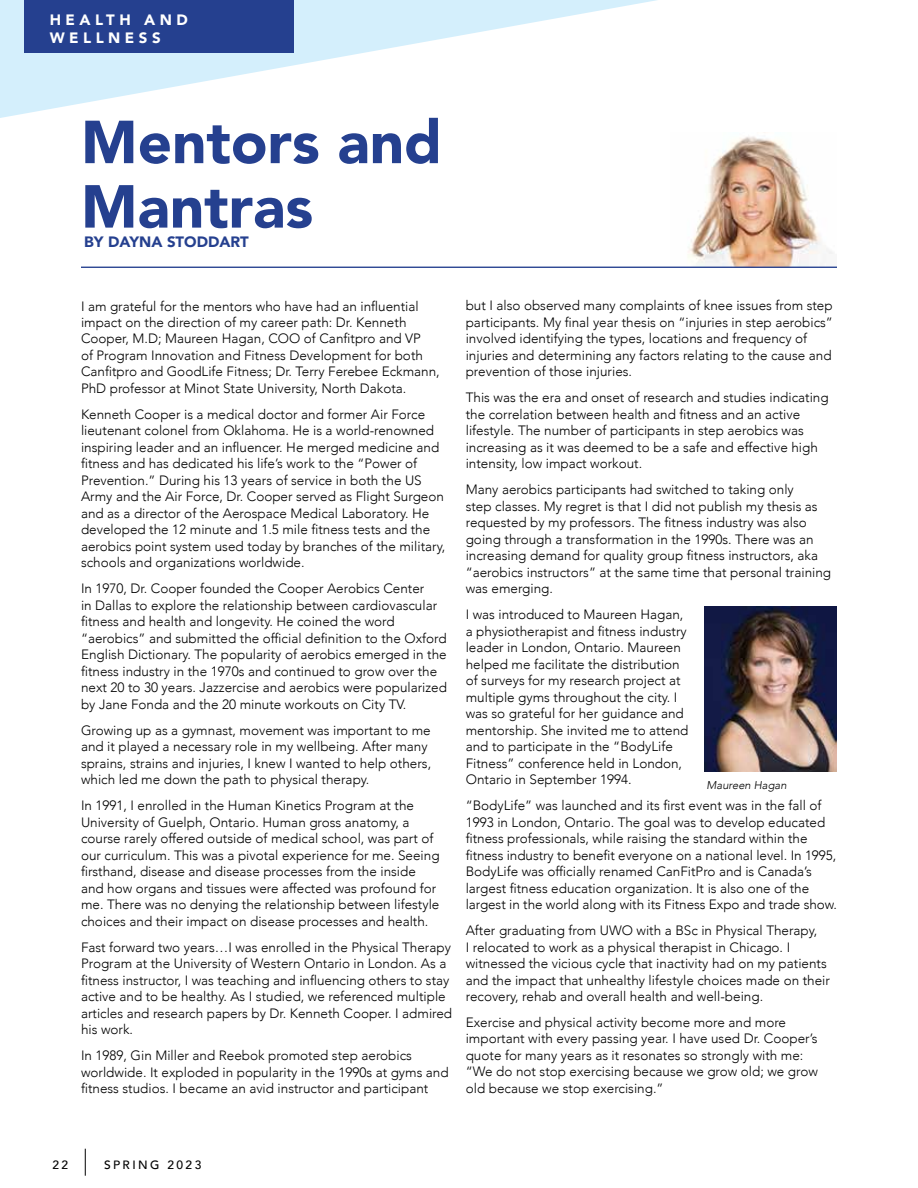
<style>
.page{position:relative;width:918px;height:1188px;background:#fff}
.page>*{position:absolute;margin:0;border:0;box-sizing:border-box;transform-origin:0 0}
.t1{font:900 60px/64.5px "Avenir";color:#25408f}
.t2{font:900 15px/18px "Avenir";letter-spacing:.3em;color:#fff}
.t3{font:900 15px "Avenir";color:#25408f}
.t4{font:300 13.5px/16.5px "Avenir";color:#000}
.t5{font:500 12px "Avenir";letter-spacing:.2em;color:#000}
.t6{font:italic 300 11.25px "Avenir";color:#000}
</style>
<div class="page">
<img style="left:671px;top:132px;width:166px;height:135px">
<svg style="left:0;top:0;width:657px;height:118px"></svg>
<hr style="left:81px;top:267px;width:756px;height:1px;background:#25408f">
<img style="left:705px;top:606px;width:132px;height:165px">
<svg style="left:85px;top:1149px;width:1px;height:27px"></svg>
<div style="left:24px;top:0;width:270px;height:53px;background:#25408f"></div>
<p class="t2" style="left:50px;top:10px;width:140px">HEALTH AND<br>WELLNESS</p>
<h1 class="t1" style="left:81px;top:108px;width:362px">Mentors and<br>Mantras</h1>
<p class="t3" style="left:84px;top:229px;width:166px">BY DAYNA STODDART</p>
<p class="t4" style="left:81px;top:298px;width:360px">I am grateful for the mentors who have had an influential impact on the direction of my career path: Dr. Kenneth Cooper, M.D; Maureen Hagan, COO of Canfitpro and VP<br>of Program Innovation and Fitness Development for both Canfitpro and GoodLife Fitness; Dr. Terry Ferebee Eckmann, PhD professor at Minot State University, North Dakota.</p>
<p class="t4" style="left:81px;top:406px;width:366px">Kenneth Cooper is a medical doctor and former Air Force lieutenant colonel from Oklahoma. He is a world-renowned inspiring leader and an influencer. He merged medicine and fitness and has dedicated his life’s work to the “Power of Prevention.” During his 13 years of service in both the US Army and the Air Force, Dr. Cooper served as Flight Surgeon and as a director of the Aerospace Medical Laboratory. He developed the 12 minute and 1.5 mile fitness tests and the aerobics point system used today by branches of the military, schools and organizations worldwide.</p>
<p class="t4" style="left:81px;top:580px;width:368px">In 1970, Dr. Cooper founded the Cooper Aerobics Center<br>in Dallas to explore the relationship between cardiovascular fitness and health and longevity. He coined the word “aerobics” and submitted the official definition to the Oxford English Dictionary. The popularity of aerobics emerged in the fitness industry in the 1970s and continued to grow over the next 20 to 30 years. Jazzercise and aerobics were popularized by Jane Fonda and the 20 minute workouts on City TV.</p>
<p class="t4" style="left:81px;top:722px;width:352px">Growing up as a gymnast, movement was important to me and it played a necessary role in my wellbeing. After many sprains, strains and injuries, I knew I wanted to help others, which led me down the path to physical therapy.</p>
<p class="t4" style="left:81px;top:797px;width:360px">In 1991, I enrolled in the Human Kinetics Program at the University of Guelph, Ontario. Human gross anatomy, a course rarely offered outside of medical school, was part of our curriculum. This was a pivotal experience for me. Seeing firsthand, disease and disease processes from the inside and how organs and tissues were affected was profound for me. There was no denying the relationship between lifestyle choices and their impact on disease processes and health.</p>
<p class="t4" style="left:81px;top:939px;width:373px">Fast forward two years…I was enrolled in the Physical Therapy Program at the University of Western Ontario in London. As a fitness instructor, I was teaching and influencing others to stay active and to be healthy. As I studied, we referenced multiple articles and research papers by Dr. Kenneth Cooper. I admired his work.</p>
<p class="t4" style="left:81px;top:1047px;width:369px">In 1989, Gin Miller and Reebok promoted step aerobics worldwide. It exploded in popularity in the 1990s at gyms and fitness studios. I became an avid instructor and participant</p>
<p class="t4" style="left:466px;top:297px;width:369px">but I also observed many complaints of knee issues from step participants. My final year thesis on “injuries in step aerobics” involved identifying the types, locations and frequency of injuries and determining any factors relating to the cause and prevention of those injuries.</p>
<p class="t4" style="left:466px;top:389px;width:364px">This was the era and onset of research and studies indicating the correlation between health and fitness and an active lifestyle. The number of participants in step aerobics was increasing as it was deemed to be a safe and effective high intensity, low impact workout.</p>
<p class="t4" style="left:466px;top:481px;width:367px">Many aerobics participants had switched to taking only<br>step classes. My regret is that I did not publish my thesis as requested by my professors. The fitness industry was also going through a transformation in the 1990s. There was an increasing demand for quality group fitness instructors, aka “aerobics instructors” at the same time that personal training was emerging.</p>
<p class="t4" style="left:466px;top:606px;width:224px">I was introduced to Maureen Hagan, a physiotherapist and fitness industry leader in London, Ontario. Maureen helped me facilitate the distribution of surveys for my research project at multiple gyms throughout the city. I was so grateful for her guidance and mentorship. She invited me to attend and to participate in the “BodyLife Fitness” conference held in London, Ontario in September 1994.</p>
<p class="t4" style="left:466px;top:797px;width:373px">“BodyLife” was launched and its first event was in the fall of 1993 in London, Ontario. The goal was to develop educated fitness professionals, while raising the standard within the fitness industry to benefit everyone on a national level. In 1995, BodyLife was officially renamed CanFitPro and is Canada’s largest fitness education organization. It is also one of the largest in the world along with its Fitness Expo and trade show.</p>
<p class="t4" style="left:466px;top:922px;width:366px">After graduating from UWO with a BSc in Physical Therapy,<br>I relocated to work as a physical therapist in Chicago. I witnessed the vicious cycle that inactivity had on my patients and the impact that unhealthy lifestyle choices made on their recovery, rehab and overall health and well-being.</p>
<p class="t4" style="left:466px;top:1014px;width:354px">Exercise and physical activity become more and more important with every passing year. I have used Dr. Cooper’s quote for many years as it resonates so strongly with me: “We do not stop exercising because we grow old; we grow old because we stop exercising.”</p>
<p class="t6" style="left:706px;top:778px;width:82px">Maureen Hagan</p>
<p class="t5" style="left:52px;top:1155px;width:17px">22</p>
<p class="t5" style="left:104px;top:1155px;width:99px">SPRING 2023</p>
</div>
